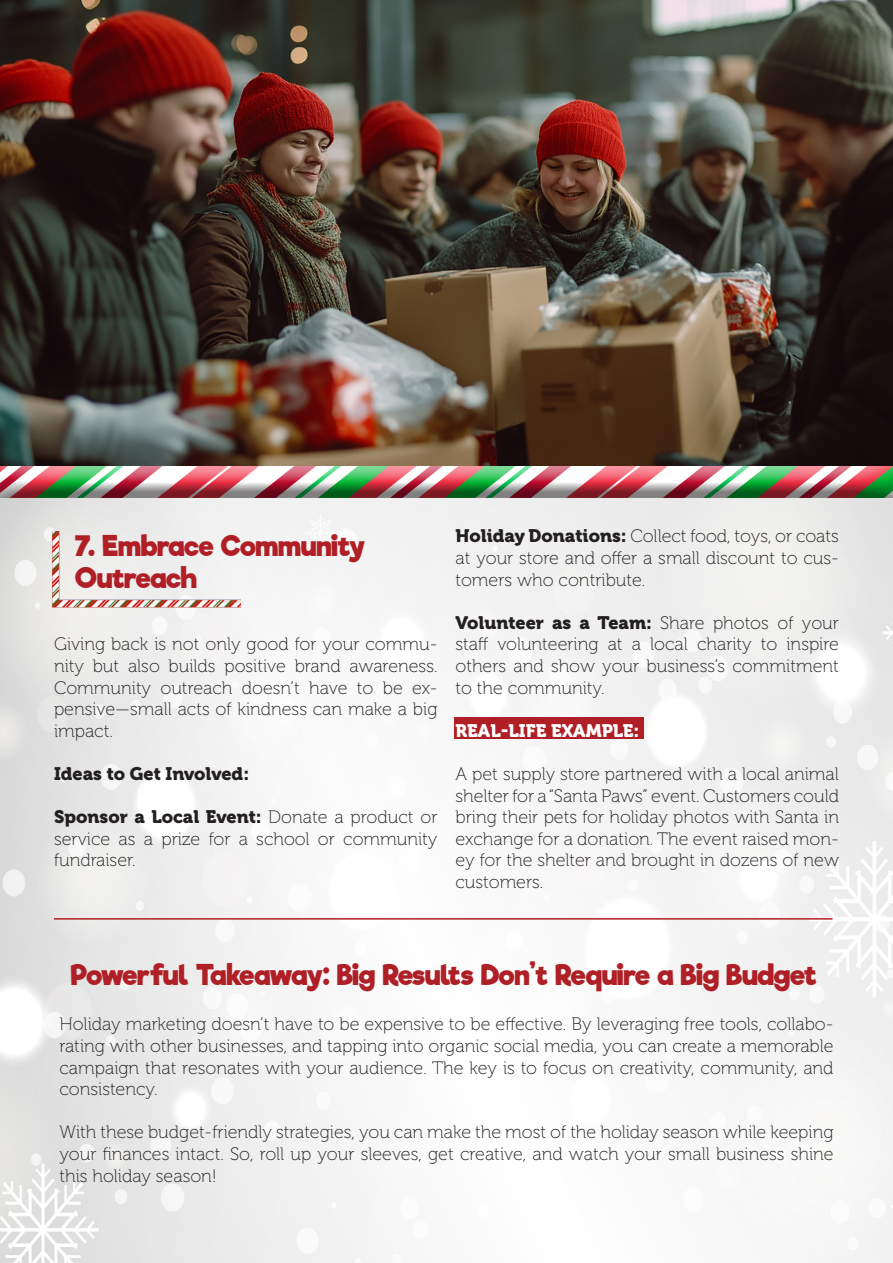
<style>
.page{position:relative;width:893px;height:1263px;background:#fff}
.page>*{position:absolute;margin:0;border:0;box-sizing:border-box;transform-origin:0 0}
.t1{font:700 27px "Riffic Free";letter-spacing:-.01em;color:#af1f26}
.t2{font:700 27px/32.4px "Riffic Free";color:#b01f26}
.t3{font:18px/21.6px "Museo 100";color:#231f20;text-align:justify}
.t4{font:18px "Museo 900";color:#231f20}
.t5{font:18px "Museo 900";color:#fff}
.s1{font-family:"Museo 900"}
.s2{font-family:"Anton";font-weight:400}
</style>
<div class="page">
<img style="left:0;top:0;width:893px;height:1263px">
<div style="left:454px;top:717px;width:189px;height:21px;background:#b01f26"></div>
<img style="left:41px;top:532px;width:200px;height:88px">
<hr style="left:54px;top:918px;width:778px;height:2px;background:#b01f26">
<img style="left:0;top:0;width:2px;height:238px">
<img style="left:0;top:466px;width:893px;height:31px">
<p class="t2" style="left:75px;top:530px;width:292px">7. Embrace Community<br>Outreach</p>
<p class="t3" style="left:54px;top:634px;width:385px">Giving back is not only good for your commu&shy;nity but also builds positive brand awareness.<br>Community outreach doesn’t have to be ex&shy;pensive—small acts of kindness can make a big impact.</p>
<p class="t4" style="left:54px;top:763px;width:197px">Ideas to Get Involved:</p>
<p class="t3" style="left:54px;top:807px;width:385px"><span class="s1">Sponsor a Local Event:</span> Donate a product or service as a prize for a school or community fundraiser.</p>
<p class="t3" style="left:455px;top:526px;width:385px"><span class="s1">Holiday Donations:</span> Collect food, toys, or coats at your store and offer a small discount to cus&shy;tomers who contribute.</p>
<p class="t3" style="left:455px;top:612px;width:385px"><span class="s1">Volunteer as a Team:</span> Share photos of your staff volunteering at a local charity to inspire others and show your business’s commitment to the community.</p>
<p class="t5" style="left:455px;top:720px;width:185px">REAL-LIFE EXAMPLE:</p>
<p class="t3" style="left:455px;top:763px;width:385px">A pet supply store partnered with a local animal shelter for a “Santa Paws” event. Customers could bring their pets for holiday photos with Santa in exchange for a donation. The event raised mon&shy;ey for the shelter and brought in dozens of new customers.</p>
<p class="t1" style="left:71px;top:959px;width:747px">Powerful Takeaway: Big Results Don<span class="s2">’</span>t Require a Big Budget</p>
<p class="t3" style="left:60px;top:1014px;width:776px">Holiday marketing doesn’t have to be expensive to be effective. By leveraging free tools, collabo&shy;rating with other businesses, and tapping into organic social media, you can create a memorable campaign that resonates with your audience. The key is to focus on creativity, community, and consistency.</p>
<p class="t3" style="left:60px;top:1122px;width:776px">With these budget-friendly strategies, you can make the most of the holiday season while keeping your finances intact. So, roll up your sleeves, get creative, and watch your small business shine this holiday season!</p>
</div>
